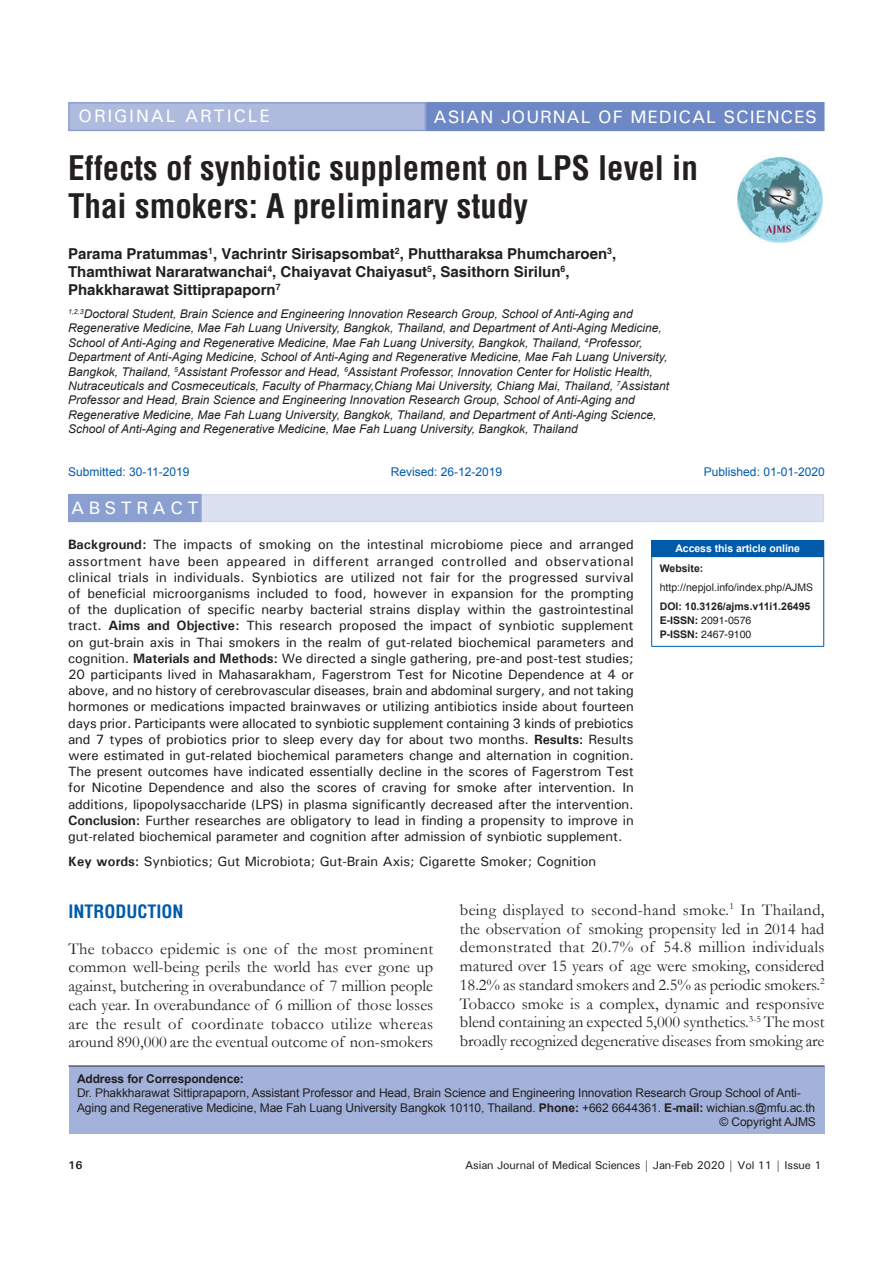
<style>
.page{position:relative;width:893px;height:1263px;background:#fff}
.page>*{position:absolute;margin:0;border:0;box-sizing:border-box;transform-origin:0 0}
.AT{font:700 condensed 33px/37.5px "Helvetica";color:#231f20}
.AH{font:500 18px "Univers";letter-spacing:.05em;color:#fff}
.AH-2{font:500 18px "Univers";letter-spacing:.1em;color:#fff}
.t1{font:700 condensed 18px "Helvetica";color:#015aaa}
.ABSH{font:500 18px "Univers";letter-spacing:.25em;color:#fff}
.TX{font:16.5px/18.8px "Garamond";letter-spacing:-.005em;color:#231f20;text-align:justify}
.AU{font:700 15px/18px "Helvetica";color:#231f20}
.ABS{font:500 13.5px/16.2px "Univers";letter-spacing:-.005em;color:#231f20;text-align:justify}
.KWD{font:500 13.5px "Univers";color:#231f20}
.AFF{font:italic 12px/14.4px "Arial";color:#231f20}
.ADD{font:12px "Arial";letter-spacing:-.01em;color:#231f20}
.HIS_1{font:12px "Arial";color:#015aaa}
.ADD-2{font:700 12px "Arial";letter-spacing:-.01em;color:#231f20}
.t2{font:500 11.25px "Univers";letter-spacing:-.01em;color:#231f20}
.t3{font:700 11.25px "Univers";color:#231f20}
.t4{font:700 10.5px/14.2px "Arial";color:#231f20}
.t5{font:10.5px/18.8px "Arial";color:#231f20}
.t6{font:700 10.5px "Arial";letter-spacing:-.005em;color:#fff}
.s1{font-weight:700}
.s2{font-family:"Helvetica"}
.s3{font-family:"Helvetica";font-weight:400}
</style>
<div class="page">
<div style="left:69px;top:494px;width:755px;height:28px;background:#dbe1f1"></div>
<div style="left:69px;top:495px;width:132px;height:26px;background:#8b9fd1"></div>
<div style="left:68px;top:494px;width:134px;height:28px;border:2px solid #8b9fd1"></div>
<div style="left:652px;top:540px;width:172px;height:17px;background:#015aaa"></div>
<svg style="left:651px;top:541px;width:1px;height:15px"></svg>
<hr style="left:651px;top:540px;width:173px;height:1px;background:#015aaa">
<hr style="left:651px;top:557px;width:1px;height:89px;background:#015aaa">
<hr style="left:651px;top:556px;width:173px;height:1px;background:#015aaa">
<hr style="left:823px;top:557px;width:1px;height:89px;background:#015aaa">
<hr style="left:651px;top:646px;width:173px;height:1px;background:#015aaa">
<img style="left:737px;top:157px;width:86px;height:86px">
<div style="left:69px;top:103px;width:356px;height:27px;background:#aebade"></div>
<div style="left:68px;top:102px;width:358px;height:29px;border:2px solid #8b9fd1"></div>
<div style="left:427px;top:103px;width:397px;height:27px;background:#6d88c5"></div>
<div style="left:426px;top:102px;width:398px;height:29px;border:2px solid #6d88c5"></div>
<div style="left:69px;top:1066px;width:755px;height:68px;background:#a3b2da"></div>
<hr style="left:69px;top:1065px;width:755px;height:1px;background:#231f20">
<p class="AH-2" style="left:79px;top:105px;width:192px">ORIGINAL ARTICLE</p>
<p class="AH" style="left:434px;top:105px;width:385px">ASIAN JOURNAL OF MEDICAL SCIENCES</p>
<p class="AT" style="left:68px;top:149px;width:631px">Effects of synbiotic supplement on LPS level in<br>Thai smokers: A preliminary study</p>
<p class="AU" style="left:68px;top:246px;width:550px">Parama Pratummas<sup>1</sup>, Vachrintr Sirisapsombat<sup>2</sup>, Phuttharaksa Phumcharoen<sup>3</sup>,<br>Thamthiwat Nararatwanchai<sup>4</sup>, Chaiyavat Chaiyasut<sup>5</sup>, Sasithorn Sirilun<sup>6</sup>,<br>Phakkharawat Sittiprapaporn<sup>7</sup></p>
<p class="AFF" style="left:68px;top:307px;width:603px"><sup>1,2,3</sup>Doctoral Student, Brain Science and Engineering Innovation Research Group, School of Anti-Aging and Regenerative Medicine, Mae Fah Luang University, Bangkok, Thailand, and Department of Anti-Aging Medicine, School of Anti-Aging and Regenerative Medicine, Mae Fah Luang University, Bangkok, Thailand, <sup>4</sup>Professor, Department of Anti-Aging Medicine, School of Anti-Aging and Regenerative Medicine, Mae Fah Luang University, Bangkok, Thailand, <sup>5</sup>Assistant Professor and Head, <sup>6</sup>Assistant Professor, Innovation Center for Holistic Health, Nutraceuticals and Cosmeceuticals, Faculty of Pharmacy,Chiang Mai University, Chiang Mai, Thailand, <sup>7</sup>Assistant Professor and Head, Brain Science and Engineering Innovation Research Group, School of Anti-Aging and Regenerative Medicine, Mae Fah Luang University, Bangkok, Thailand, and Department of Anti-Aging Science, School of Anti-Aging and Regenerative Medicine, Mae Fah Luang University, Bangkok, Thailand</p>
<p class="HIS_1" style="left:68px;top:464px;width:123px">Submitted: 30-11-2019</p>
<p class="HIS_1" style="left:391px;top:464px;width:113px">Revised: 26-12-2019</p>
<p class="HIS_1" style="left:704px;top:464px;width:122px">Published: 01-01-2020</p>
<p class="ABSH" style="left:71px;top:496px;width:129px">ABSTRACT</p>
<p class="ABS" style="left:68px;top:536px;width:567px"><span class="s1">Background:</span> The impacts of smoking on the intestinal microbiome piece and arranged assortment have been appeared in different arranged controlled and observational clinical trials in individuals. Synbiotics are utilized not fair for the progressed survival of beneficial microorganisms included to food, however in expansion for the prompting of the duplication of specific nearby bacterial strains display within the gastrointestinal tract. <span class="s1">Aims and Objective:</span> This research proposed the impact of synbiotic supplement on gut-brain axis in Thai smokers in the realm of gut-related biochemical parameters and cognition. <span class="s1">Materials and Methods:</span> We directed a single gathering, pre-and post-test studies; 20 participants lived in Mahasarakham, Fagerstrom Test for Nicotine Dependence at 4 or above, and no history of cerebrovascular diseases, brain and abdominal surgery, and not taking hormones or medications impacted brainwaves or utilizing antibiotics inside about fourteen days prior. Participants were allocated to synbiotic supplement containing 3 kinds of prebiotics and 7 types of probiotics prior to sleep every day for about two months. <span class="s1">Results:</span> Results were estimated in gut-related biochemical parameters change and alternation in cognition.<br>The present outcomes have indicated essentially decline in the scores of Fagerstrom Test for Nicotine Dependence and also the scores of craving for smoke after intervention. In additions, lipopolysaccharide (LPS) in plasma significantly decreased after the intervention.<br><span class="s1">Conclusion:</span> Further researches are obligatory to lead in finding a propensity to improve in gut-related biochemical parameter and cognition after admission of synbiotic supplement.</p>
<p class="KWD" style="left:68px;top:852px;width:530px"><span class="s1">Key words:</span> Synbiotics; Gut Microbiota; Gut-Brain Axis; Cigarette Smoker; Cognition</p>
<p class="t6" style="left:675px;top:541px;width:126px">Access this article online</p>
<p class="t5" style="left:660px;top:559px;width:155px"><span class="s1">Website: </span>http://nepjol.info/index.php/AJMS</p>
<p class="t4" style="left:660px;top:599px;width:152px">DOI: 10.3126/ajms.v11i1.26495<br><span class="s2">E-ISSN:</span> <span class="s3">2091-0576<br></span><span class="s2">P-ISSN:</span> <span class="s3">2467-9100</span></p>
<h1 class="t1" style="left:68px;top:899px;width:117px">INTRODUCTION</h1>
<p class="TX" style="left:68px;top:938px;width:366px">The tobacco epidemic is one of the most prominent common well-being perils the world has ever gone up against, butchering in overabundance of 7 million people each year. In overabundance of 6 million of those losses are the result of coordinate tobacco utilize whereas around 890,000 are the eventual outcome of non-smokers</p>
<p class="TX" style="left:460px;top:900px;width:366px">being displayed to second-hand smoke.<sup>1</sup> In Thailand, the observation of smoking propensity led in 2014 had demonstrated that 20.7% of 54.8 million individuals matured over 15 years of age were smoking, considered 18.2% as standard smokers and 2.5% as periodic smokers.<sup>2<br></sup>Tobacco smoke is a complex, dynamic and responsive blend containing an expected 5,000 synthetics.<sup>3-5</sup> The most broadly recognized degenerative diseases from smoking are</p>
<p class="ADD-2" style="left:77px;top:1070px;width:168px">Address for Correspondence:</p>
<p class="ADD" style="left:77px;top:1085px;width:725px">Dr. Phakkharawat Sittiprapaporn, Assistant Professor and Head, Brain Science and Engineering Innovation Research Group School of Anti-</p>
<p class="ADD" style="left:77px;top:1099px;width:740px">Aging and Regenerative Medicine, Mae Fah Luang University Bangkok 10110, Thailand. <span class="s1">Phone:</span> +662 6644361. <span class="s1">E-mail:</span> wichian.s@mfu.ac.th</p>
<p class="ADD" style="left:719px;top:1114px;width:98px">© Copyright AJMS</p>
<p class="t3" style="left:68px;top:1157px;width:16px">16</p>
<p class="t2" style="left:465px;top:1157px;width:358px">Asian Journal of Medical Sciences | Jan-Feb 2020 | Vol 11 | Issue 1</p>
</div>
